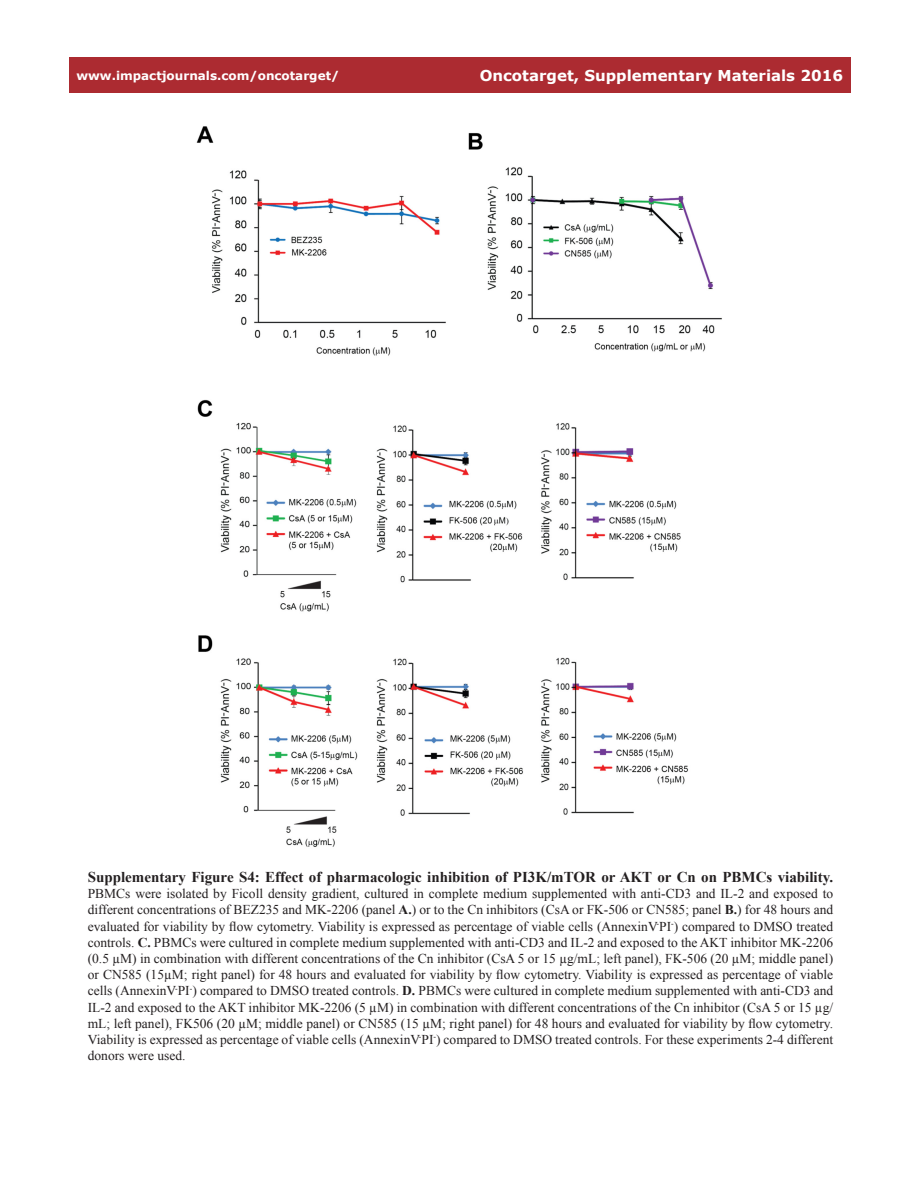
<style>
.page{position:relative;width:918px;height:1188px;background:#fff}
.page>*{position:absolute;margin:0;border:0;box-sizing:border-box;transform-origin:0 0}
.figuretext{font:700 15px "Times New Roman";color:#231f20}
.t1{font:700 15px "Verdana";color:#fff}
.figuretext-2{font:13.5px/16.2px "Times New Roman";color:#231f20;text-align:justify}
.t2{font:700 12px "Verdana";color:#fff}
.s1{font-weight:700}
</style>
<div class="page">
<div style="left:69px;top:57px;width:781px;height:36px;background:#ac2b31"></div>
<img style="left:196px;top:126px;width:526px;height:721px">
<p class="t2" style="left:76px;top:67px;width:264px">www.impactjournals.com/oncotarget/</p>
<p class="t1" style="left:480px;top:65px;width:365px">Oncotarget, Supplementary Materials 2016</p>
<p class="figuretext" style="left:88px;top:867px;width:747px">Supplementary Figure S4: Effect of pharmacologic inhibition of PI3K/mTOR or AKT or Cn on PBMCs viability.</p>
<p class="figuretext-2" style="left:88px;top:885px;width:747px">PBMCs were isolated by Ficoll density gradient, cultured in complete medium supplemented with anti-CD3 and IL-2 and exposed to different concentrations of BEZ235 and MK-2206 (panel <span class="s1">A.</span>) or to the Cn inhibitors (CsA or FK-506 or CN585; panel <span class="s1">B.</span>) for 48 hours and evaluated for viability by flow cytometry. Viability is expressed as percentage of viable cells (AnnexinV<sup>-</sup>PI<sup>-</sup>) compared to DMSO treated controls. <span class="s1">C.</span> PBMCs were cultured in complete medium supplemented with anti-CD3 and IL-2 and exposed to the AKT inhibitor MK-2206 (0.5 µM) in combination with different concentrations of the Cn inhibitor (CsA 5 or 15 µg/mL; left panel), FK-506 (20 µM; middle panel) or CN585 (15µM; right panel) for 48 hours and evaluated for viability by flow cytometry. Viability is expressed as percentage of viable cells (AnnexinV<sup>-</sup>PI<sup>-</sup>) compared to DMSO treated controls. <span class="s1">D.</span> PBMCs were cultured in complete medium supplemented with anti-CD3 and IL-2 and exposed to the AKT inhibitor MK-2206 (5 µM) in combination with different concentrations of the Cn inhibitor (CsA 5 or 15 µg/ mL; left panel), FK506 (20 µM; middle panel) or CN585 (15 µM; right panel) for 48 hours and evaluated for viability by flow cytometry.<br>Viability is expressed as percentage of viable cells (AnnexinV<sup>-</sup>PI<sup>-</sup>) compared to DMSO treated controls. For these experiments 2-4 different donors were used.</p>
</div>
